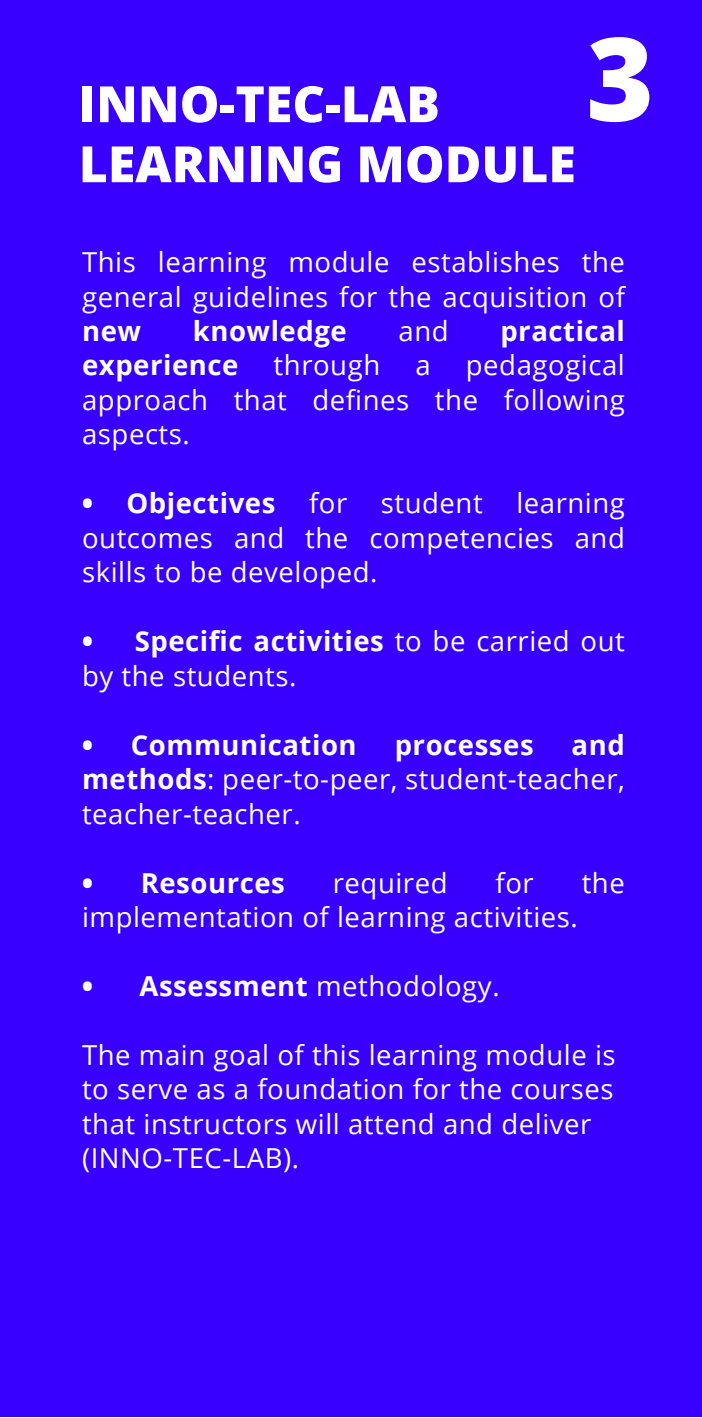
<style>
.page{position:relative;width:702px;height:1418px;background:#fff}
.page>*{position:absolute;margin:0;border:0;box-sizing:border-box;transform-origin:0 0}
.t1{font:800 115.75px "Open Sans";color:#fff}
.t2{font:800 50px/60px "Open Sans";color:#fff}
.t3{font:27.5px/34.5px "Open Sans";letter-spacing:.02em;color:#fff}
.t4{font:700 27.5px "Open Sans";letter-spacing:.02em;color:#fff}
.s1{font-weight:800}
.s2{font-weight:700}
</style>
<div class="page">
<div style="left:0;top:0;width:702px;height:1416px;background:#3800fc"></div>
<h2 class="t2" style="left:79px;top:71px;width:498px">INNO-TEC-LAB<br>LEARNING MODULE</h2>
<h1 class="t1" style="left:586px;top:-9px;width:69px">3</h1>
<p class="t3" style="left:82px;top:244px;width:544px">This learning module establishes the general guidelines for the acquisition of</p>
<p class="t4" style="left:82px;top:311px;width:60px">new</p>
<p class="t4" style="left:193px;top:311px;width:155px">knowledge</p>
<p class="t3" style="left:398px;top:313px;width:52px">and</p>
<p class="t4" style="left:500px;top:311px;width:126px">practical</p>
<p class="t4" style="left:82px;top:346px;width:158px">experience</p>
<p class="t3" style="left:273px;top:347px;width:108px">through</p>
<p class="t3" style="left:415px;top:347px;width:17px">a</p>
<p class="t3" style="left:82px;top:347px;width:544px;text-align:justify;text-indent:384px">pedagogical approach that defines the following aspects.</p>
<p class="t3" style="left:82px;top:485px;width:544px;text-align:justify"><span class="s1">•</span> <span class="s2">Objectives</span> for student learning outcomes and the competencies and skills to be developed.</p>
<p class="t3" style="left:82px;top:623px;width:544px"><span class="s1">•</span> <span class="s2">Specific activities</span> to be carried out by the students.</p>
<p class="t3" style="left:82px;top:726px;width:544px;text-align:justify;text-indent:489px"><span class="s2">and methods</span>: peer-to-peer, student-teacher, teacher-teacher.</p>
<p class="t4" style="left:82px;top:725px;width:276px"><span class="s1">•</span> Communication</p>
<p class="t4" style="left:394px;top:725px;width:140px">processes</p>
<p class="t4" style="left:82px;top:863px;width:204px"><span class="s1">•</span> Resources</p>
<p class="t3" style="left:333px;top:864px;width:116px">required</p>
<p class="t3" style="left:495px;top:864px;width:40px">for</p>
<p class="t3" style="left:581px;top:864px;width:45px">the</p>
<p class="t3" style="left:82px;top:899px;width:497px">implementation of learning activities.</p>
<p class="t3" style="left:82px;top:968px;width:419px"><span class="s1">•</span> <span class="s2">Assessment</span> methodology.</p>
<p class="t3" style="left:82px;top:1036px;width:535px">The main goal of this learning module is to serve as a foundation for the courses that instructors will attend and deliver (INNO-TEC-LAB).</p>
</div>
